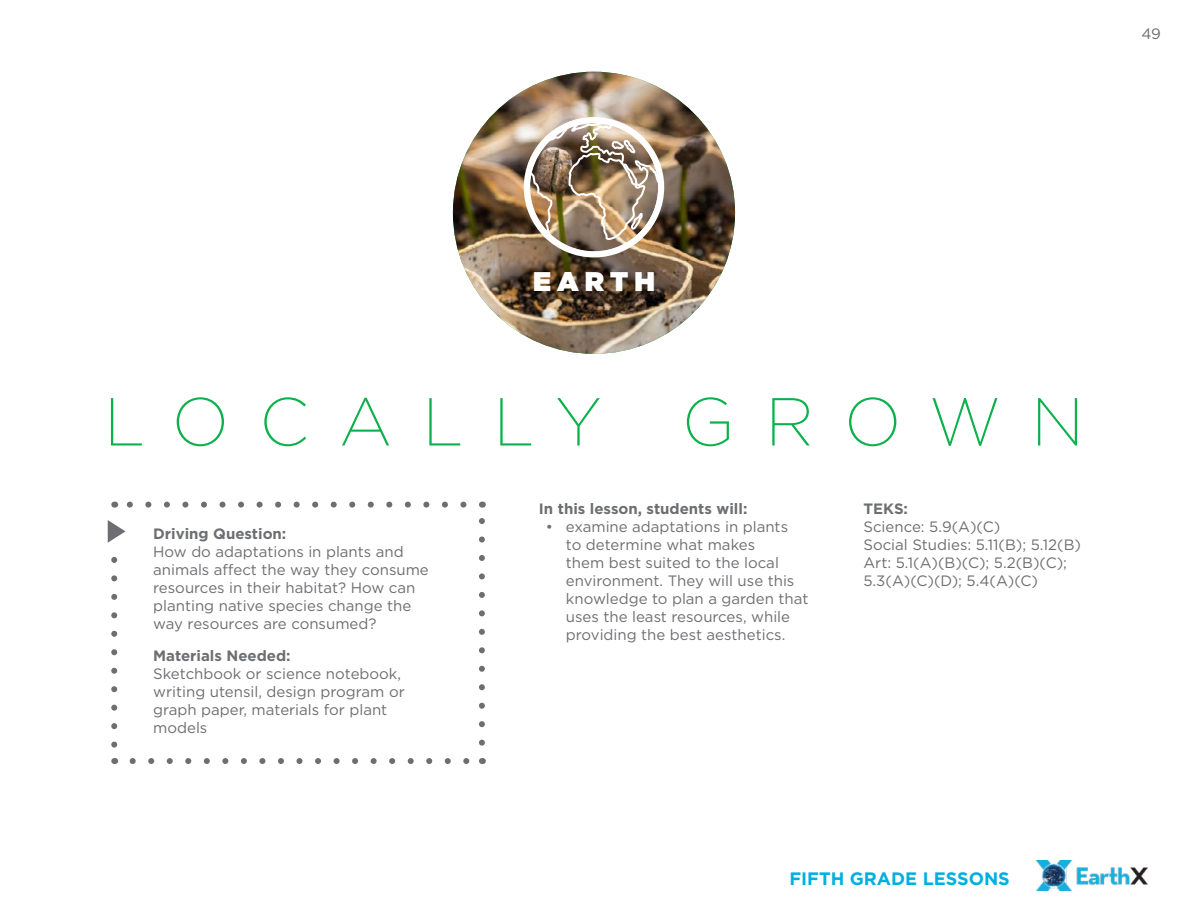
<style>
.page{position:relative;width:1188px;height:918px;background:#fff}
.page>*{position:absolute;margin:0;border:0;box-sizing:border-box;transform-origin:0 0}
.t1{font:200 67.65px "Gotham";letter-spacing:.45em;color:#0db14b}
.t2{font:900 27px "Gotham";letter-spacing:.225em;color:#fff}
.t3{font:700 18px "Gotham";color:#00afde}
.t4{font:15px/18px "Gotham";color:#6d6e71}
.t5{font:700 15px "Gotham";color:#6d6e71}
</style>
<div class="page">
<img style="left:1037px;top:860px;width:111px;height:31px">
<img style="left:453px;top:72px;width:282px;height:282px;border-radius:141px">
<img style="left:527px;top:120px;width:135px;height:135px">
<div style="left:524px;top:117px;width:140px;height:140px;border:6px solid #fff;border-radius:50%"></div>
<svg style="left:133px;top:758px;width:337px;height:6px"></svg>
<svg style="left:479px;top:518px;width:6px;height:225px"></svg>
<svg style="left:126px;top:502px;width:338px;height:6px"></svg>
<svg style="left:108px;top:520px;width:18px;height:228px"></svg>
<p class="t4" style="left:1141px;top:24px;width:21px">49</p>
<h2 class="t2" style="left:533px;top:262px;width:123px">EARTH</h2>
<h1 class="t1" style="left:104px;top:380px;width:982px">LOCALLY GROWN</h1>
<p class="t5" style="left:153px;top:524px;width:135px">Driving Question:</p>
<p class="t4" style="left:153px;top:542px;width:277px">How do adaptations in plants and animals affect the way they consume resources in their habitat? How can planting native species change the way resources are consumed?</p>
<p class="t5" style="left:153px;top:645px;width:139px">Materials Needed:</p>
<p class="t4" style="left:153px;top:664px;width:253px">Sketchbook or science notebook, writing utensil, design program or graph paper, materials for plant models</p>
<p class="t5" style="left:539px;top:498px;width:210px">In this lesson, students will:</p>
<p class="t4" style="left:566px;top:517px;width:244px;text-indent:-20px">• examine adaptations in plants<br>to determine what makes<br>them best suited to the local environment. They will use this knowledge to plan a garden that uses the least resources, while providing the best aesthetics.</p>
<p class="t5" style="left:863px;top:498px;width:46px">TEKS:</p>
<p class="t4" style="left:863px;top:517px;width:219px">Science: 5.9(A)(C)<br>Social Studies: 5.11(B); 5.12(B)<br>Art: 5.1(A)(B)(C); 5.2(B)(C);<br>5.3(A)(C)(D); 5.4(A)(C)</p>
<p class="t3" style="left:789px;top:866px;width:222px">FIFTH GRADE LESSONS</p>
</div>
